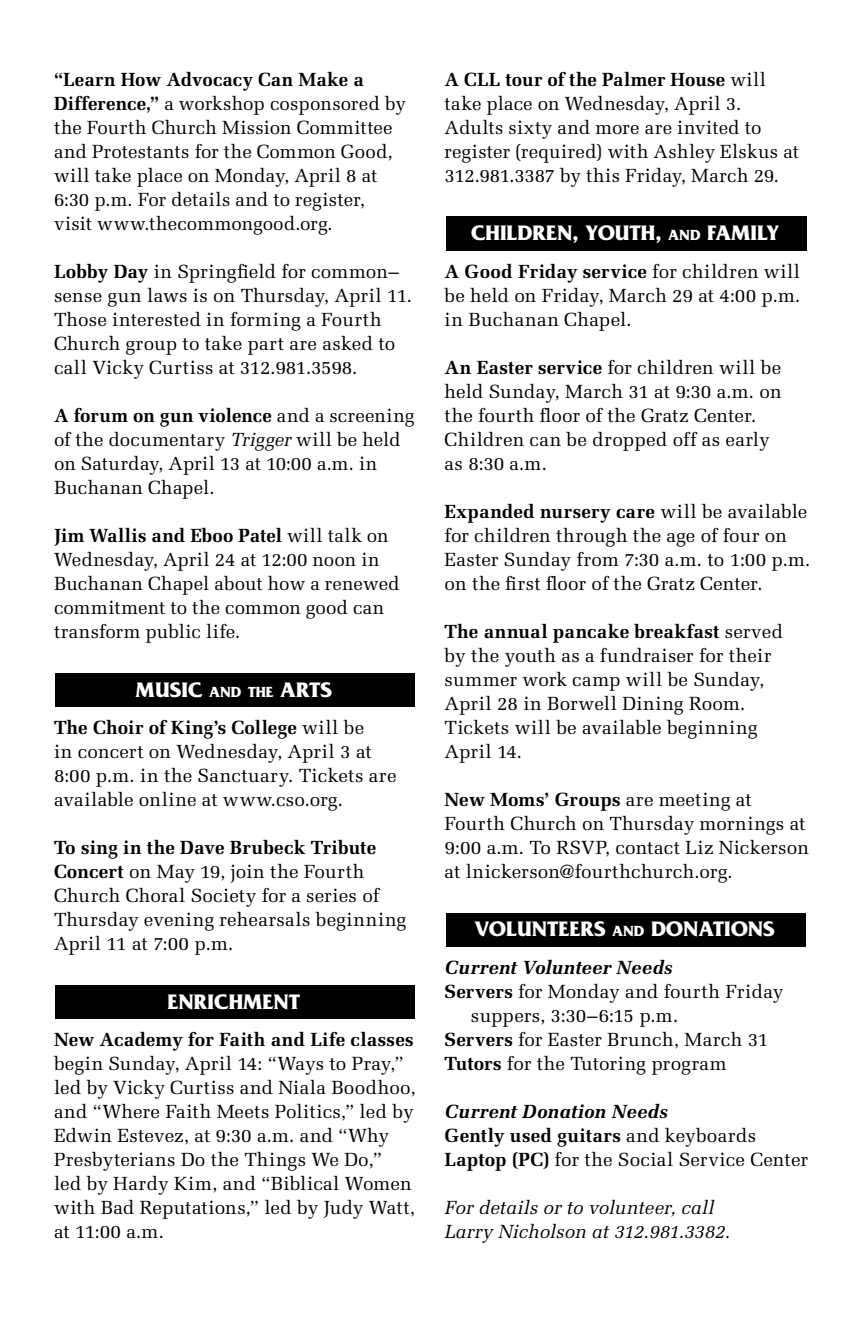
<style>
.page{position:relative;width:864px;height:1332px;background:#fff}
.page>*{position:absolute;margin:0;border:0;box-sizing:border-box;transform-origin:0 0}
.t1{font:700 22px "Friz Quadrata Std";color:#fff}
.t2{font:19px/24px "Melior LT Std";letter-spacing:.01em;color:#000}
.t3{font:italic 19px/24px "Melior LT Std";color:#000}
.t4{font:700 19px "Melior LT Std";letter-spacing:.01em;color:#000}
.t5{font:italic 700 19px "Melior LT Std";color:#000}
.s1{font-weight:700}
.s2{font-style:italic}
.s3{font-size:15.4px}
.s4{font-weight:700;font-style:italic}
</style>
<div class="page">
<div style="left:446px;top:913px;width:360px;height:33px;background:#000"></div>
<div style="left:55px;top:673px;width:360px;height:34px;background:#000"></div>
<div style="left:446px;top:216px;width:361px;height:34px;background:#000"></div>
<div style="left:55px;top:986px;width:360px;height:33px;background:#000"></div>
<p class="t2" style="left:54px;top:68px;width:353px"><span class="s1">“Learn How Advocacy Can Make a Difference,”</span> a workshop cosponsored by the Fourth Church Mission Committee and Protestants for the Common Good, will take place on Monday, April 8 at 6:30 p.m. For details and to register, visit www.thecommongood.org.</p>
<p class="t2" style="left:54px;top:260px;width:360px"><span class="s1">Lobby Day</span> in Springfield for common– sense gun laws is on Thursday, April 11.<br>Those interested in forming a Fourth Church group to take part are asked to call Vicky Curtiss at 312.981.3598.</p>
<p class="t2" style="left:54px;top:404px;width:362px"><span class="s1">A forum on gun violence</span> and a screening of the documentary <span class="s2">Trigger</span> will be held on Saturday, April 13 at 10:00 a.m. in<br>Buchanan Chapel.</p>
<p class="t2" style="left:54px;top:524px;width:347px"><span class="s1">Jim Wallis and Eboo Patel</span> will talk on<br>Wednesday, April 24 at 12:00 noon in<br>Buchanan Chapel about how a renewed commitment to the common good can transform public life.</p>
<p class="t1" style="left:136px;top:677px;width:198px">MUSIC <span class="s3">AND THE</span> ARTS</p>
<p class="t2" style="left:54px;top:716px;width:344px"><span class="s1">The Choir of King’s College</span> will be<br>in concert on Wednesday, April 3 at 8:00 p.m. in the Sanctuary. Tickets are available online at www.cso.org.</p>
<p class="t2" style="left:54px;top:836px;width:354px"><span class="s1">To sing in the Dave Brubeck Tribute<br>Concert</span> on May 19, join the Fourth<br>Church Choral Society for a series of<br>Thursday evening rehearsals beginning<br>April 11 at 7:00 p.m.</p>
<p class="t1" style="left:168px;top:990px;width:134px">ENRICHMENT</p>
<p class="t4" style="left:54px;top:1028px;width:361px">New Academy for Faith and Life classes</p>
<p class="t2" style="left:54px;top:1052px;width:363px">begin Sunday, April 14: “Ways to Pray,” led by Vicky Curtiss and Niala Boodhoo, and “Where Faith Meets Politics,” led by Edwin Estevez, at 9:30 a.m. and “Why Presbyterians Do the Things We Do,”<br>led by Hardy Kim, and “Biblical Women with Bad Reputations,” led by Judy Watt, at 11:00 a.m.</p>
<p class="t2" style="left:445px;top:68px;width:356px"><span class="s1">A CLL tour of the Palmer House</span> will take place on Wednesday, April 3.<br>Adults sixty and more are invited to register (required) with Ashley Elskus at 312.981.3387 by this Friday, March 29.</p>
<p class="t1" style="left:471px;top:220px;width:309px">CHILDREN, YOUTH, <span class="s3">AND</span> FAMILY</p>
<p class="t2" style="left:445px;top:260px;width:358px;text-align:justify"><span class="s1">A Good Friday service</span> for children will be held on Friday, March 29 at 4:00 p.m. in Buchanan Chapel.</p>
<p class="t2" style="left:445px;top:356px;width:339px"><span class="s1">An Easter service</span> for children will be held Sunday, March 31 at 9:30 a.m. on the fourth floor of the Gratz Center.<br>Children can be dropped off as early as 8:30 a.m.</p>
<p class="t2" style="left:445px;top:500px;width:367px"><span class="s1">Expanded nursery care</span> will be available for children through the age of four on Easter Sunday from 7:30 a.m. to 1:00 p.m. on the first floor of the Gratz Center.</p>
<p class="t2" style="left:445px;top:620px;width:340px"><span class="s1">The annual pancake breakfast</span> served by the youth as a fundraiser for their summer work camp will be Sunday,<br>April 28 in Borwell Dining Room.<br>Tickets will be available beginning<br>April 14.</p>
<p class="t2" style="left:445px;top:788px;width:366px"><span class="s1">New Moms’ Groups</span> are meeting at Fourth Church on Thursday mornings at 9:00 a.m. To RSVP, contact Liz Nickerson at lnickerson@fourthchurch.org.</p>
<p class="t1" style="left:475px;top:917px;width:301px">VOLUNTEERS <span class="s3">AND</span> DONATIONS</p>
<p class="t5" style="left:445px;top:956px;width:230px">Current Volunteer Needs</p>
<p class="t2" style="left:445px;top:980px;width:340px"><span class="s1">Servers</span> for Monday and fourth Friday</p>
<p class="t2" style="left:471px;top:1004px;width:209px">suppers, 3:30–6:15 p.m.</p>
<p class="t2" style="left:445px;top:1028px;width:325px"><span class="s1">Servers</span> for Easter Brunch, March 31</p>
<p class="t2" style="left:445px;top:1052px;width:284px"><span class="s1">Tutors</span> for the Tutoring program</p>
<p class="t2" style="left:445px;top:1100px;width:365px"><span class="s4">Current Donation Needs<br></span><span class="s1">Gently used guitars</span> and keyboards<br><span class="s1">Laptop (PC)</span> for the Social Service Center</p>
<p class="t3" style="left:445px;top:1196px;width:287px">For details or to volunteer, call<br>Larry Nicholson at 312.981.3382.</p>
</div>
